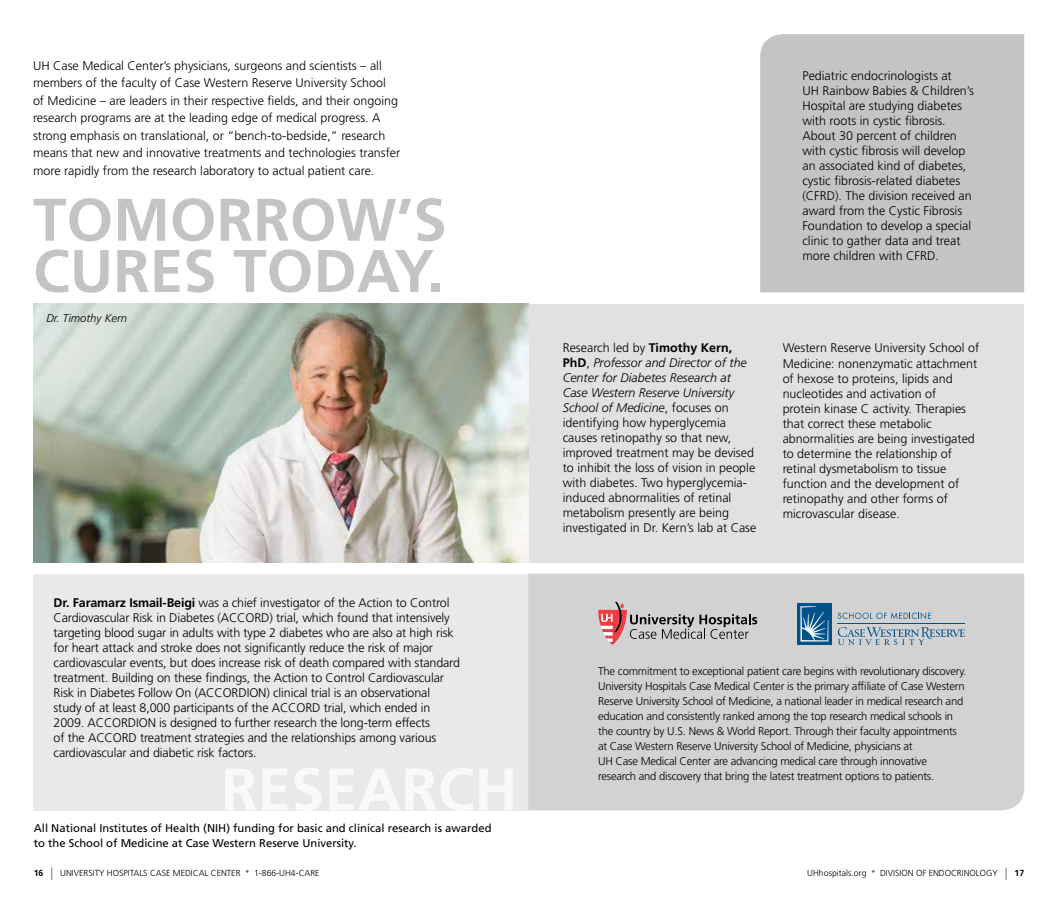
<style>
.page{position:relative;width:1058px;height:900px;background:#fff}
.page>*{position:absolute;margin:0;border:0;box-sizing:border-box;transform-origin:0 0}
.t1{font:700 60px/51.2px "Frutiger LT Std";color:#c3c4c4}
.t2{font:300 12.5px/15px "Frutiger LT Std";color:#000}
.t3{font:300 11.25px/15px "Frutiger LT Std";letter-spacing:-.02em;color:#000}
.t4{font:11.25px/15px "Frutiger LT Std";color:#000}
.t5{font:italic 300 11.25px "Frutiger LT Std";color:#000}
.t6{font:300 8.75px "Frutiger LT Std";color:#000}
.t7{font:700 8.75px "Frutiger LT Std";color:#000}
.s1{font-weight:700}
.s2{font-style:italic}
.s3{font-weight:300;font-size:12.5px;color:#696a6d}
.s4{font-size:7.5px;color:#696a6d}
.s5{font-size:12.5px;color:#696a6d}
</style>
<div class="page">
<div style="left:760px;top:34px;width:264px;height:258px;background:#c3c4c4"></div>
<div style="left:252px;top:304px;width:772px;height:258px;background:#e1e1e2"></div>
<div style="left:33px;top:574px;width:495px;height:236px;background:#e9e9e9"></div>
<div style="left:528px;top:574px;width:496px;height:236px;background:#d2d2d3"></div>
<svg style="left:598px;top:602px;width:159px;height:43px;background:#bcadaf"></svg>
<svg style="left:837px;top:612px;width:94px;height:7px"></svg>
<svg style="left:837px;top:627px;width:128px;height:18px;background:#acbbc5"></svg>
<hr style="left:837px;top:623px;width:127px;height:1px;background:#005288">
<div style="left:797px;top:603px;width:34px;height:42px;background:#005288"></div>
<svg style="left:800px;top:606px;width:28px;height:36px"></svg>
<img style="left:34px;top:304px;width:494px;height:258px">
<p class="t2" style="left:33px;top:57px;width:369px;line-height:17.5px">UH Case Medical Center’s physicians, surgeons and scientists – all members of the faculty of C ase Western Reserve University School<br>of Medicine – are leaders in their respective fields, and their ongoing research programs are at the leading edge of medical progress. A strong emphasis on translational, or “bench-to-bedside,” research means that new and innovative treatments and technologies transfer more rapidly from the research laboratory to actual patient care.</p>
<h1 class="t1" style="left:33px;top:195px;width:415px">TOM ORROW’S<br>CURES TODAY.</h1>
<p class="t5" style="left:46px;top:312px;width:82px">Dr. Timothy Kern</p>
<p class="t2" style="left:54px;top:595px;width:397px"><span class="s1">DR. FARAMARZ ISMAIL-BEIGI</span> was a chief investigator of the Action to C ontrol<br>Cardiovascular Risk in Diabetes (ACCORD</p>
<p class="t2" style="left:54px;top:610px;width:408px;text-indent:216px">) trial, which found that intensively targeting blood sugar in adults with type 2 diabetes who are also at high risk for heart attack and stroke does not significantly reduce the risk of major cardiovascular events, but does increase risk of death compared with standard treatment. Building on these findings, the Action to Control Cardiovascular Risk in Diabetes Follow On (ACCORDION</p>
<p class="t2" style="left:54px;top:685px;width:378px;text-indent:213px">) clinical trial is an observational study of at least 8,000 participants of the ACCORD</p>
<p class="t2" style="left:324px;top:700px;width:108px">trial, which ended in</p>
<p class="t2" style="left:54px;top:715px;width:43px">2009. ACCORDION</p>
<p class="t2" style="left:159px;top:715px;width:272px">is designed to further research the long-term effects</p>
<p class="t2" style="left:54px;top:730px;width:44px">of the ACCORD</p>
<p class="t2" style="left:54px;top:730px;width:384px;text-indent:86px">treatment strategies and the relationships among various cardiovascular and diabetic risk factors.</p>
<p class="t4" style="left:34px;top:820px;width:459px">All National Institutes of Health (NIH) funding for basic and clinical research is awarded to the School of Medicine at Case Western Reserve University.</p>
<p class="t2" style="left:802px;top:69px;width:173px">Pediatric endocrinologists at<br>UH Rainbow Babies &amp; C hildren’s<br>Hospital are studying diabetes with roots in cystic fibrosis.<br>About 30 percent of children with cystic fibrosis will develop an associated kind of diabetes, cystic fibrosis-related diabetes (CFRD). The division received an award from the Cystic Fibrosis<br>Foundation to develop a special clinic to gather data and treat more children with CFRD .</p>
<p class="t2" style="left:562px;top:340px;width:195px">Research led by <span class="s1">TIMOTHY KERN, PHD</span>, <span class="s2">Professor and Director of the Center for Diabetes Research at Case Western Reserve University School of Medicine</span>, focuses on identifying how hyperglycemia causes retinopathy so that new, improved treatment may be devised to inhibit the loss of vision in people with diabetes. Two hyperglycemia&shy;induced abnormalities of retinal metabolism presently are being investigated in Dr. Kern’s lab at Case</p>
<p class="t2" style="left:782px;top:339px;width:198px;line-height:16.2px">Western Reserve University School of<br>Medicine: nonenzymatic attachment</p>
<p class="t2" style="left:782px;top:371px;width:194px">of hexose to proteins, lipids and nucleotides and activation of protein kinase C activity. Therapies that correct these metabolic abnormalities are being investigated to determine the relationship of retinal dysmetabolism to tissue function and the development of retinopathy and other forms of microvascular disease.</p>
<p class="t3" style="left:598px;top:664px;width:369px">The commitment to exceptional patient care begins with revolutionary discovery.<br>University Hospitals C ase Medical C enter is the primary affiliate of C ase Western Reserve University School of Medicine, a national leader in medical research and education and consistently ranked among the top research medical schools in the country by U.S. News &amp; World Report. Through their faculty appointments at C ase Western Reserve University School of Medicine, physicians at<br>UH Case Medical Center are advancing medical care through innovative research and discovery that bring the latest treatment options to patients.</p>
<p class="t7" style="left:34px;top:867px;width:21px">16 <span class="s3">|</span></p>
<p class="t6" style="left:807px;top:868px;width:218px">UHhospitals.org <span class="s4">•</span> Division of Endocrinology <span class="s5">|</span> <span class="s1">17</span></p>
<p class="t6" style="left:60px;top:868px;width:245px">University Hospitals Case Medical Center <span class="s4">•</span> 1-866-UH4-CARE</p>
</div>
